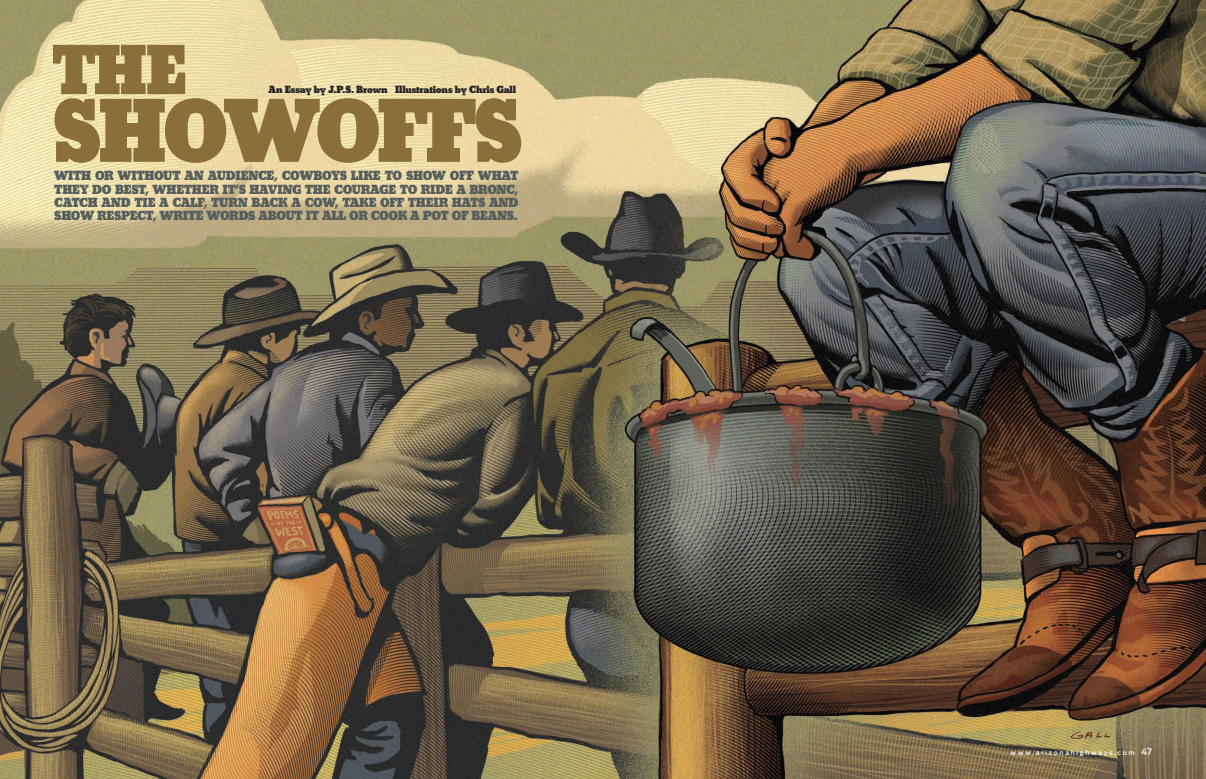
<style>
.page{position:relative;width:1206px;height:779px;background:#fff}
.page>*{position:absolute;margin:0;border:0;box-sizing:border-box;transform-origin:0 0}
.t1{font:800 86.5px "Cg Beton";letter-spacing:-.045em;color:#8b6f3a}
.t2{font:800 67.7px "Cg Beton";color:#8b6f3a}
.t3{font:800 12.7px/13.2px "Cg Beton";letter-spacing:-.03em;color:#565f5e;text-align:justify}
.t4{font:800 10px "Cg Beton";letter-spacing:-.015em;color:#242425}
.t5{font:500 6.2px "Antenna";letter-spacing:.27em;color:#fff}
.s1{font-size:9px}
</style>
<div class="page">
<img style="left:0;top:0;width:1206px;height:778px">
<h2 class="t2" style="left:51px;top:27px;width:138px">THE</h2>
<h1 class="t1" style="left:51px;top:76px;width:473px">SHOWOFFS</h1>
<p class="t3" style="left:54px;top:169px;width:466px">WITH OR WITHOUT AN AUDIENCE, COWBOYS LIKE TO SHOW OFF WHAT THEY DO BEST, WHETHER IT’S HAVING THE COURAGE TO RIDE A BRONC, CATCH AND TIE A CALF, TURN BACK A COW, TAKE OFF THEIR HATS AND SHOW RESPECT, WRITE WORDS ABOUT IT ALL OR COOK A POT OF BEANS.</p>
<p class="t4" style="left:269px;top:83px;width:249px">An Essay by J.P.S. Brown Illustrations by Chris Gall</p>
<p class="t5" style="left:1011px;top:748px;width:143px">www.arizonahighways.com <span class="s1">47</span></p>
</div>
